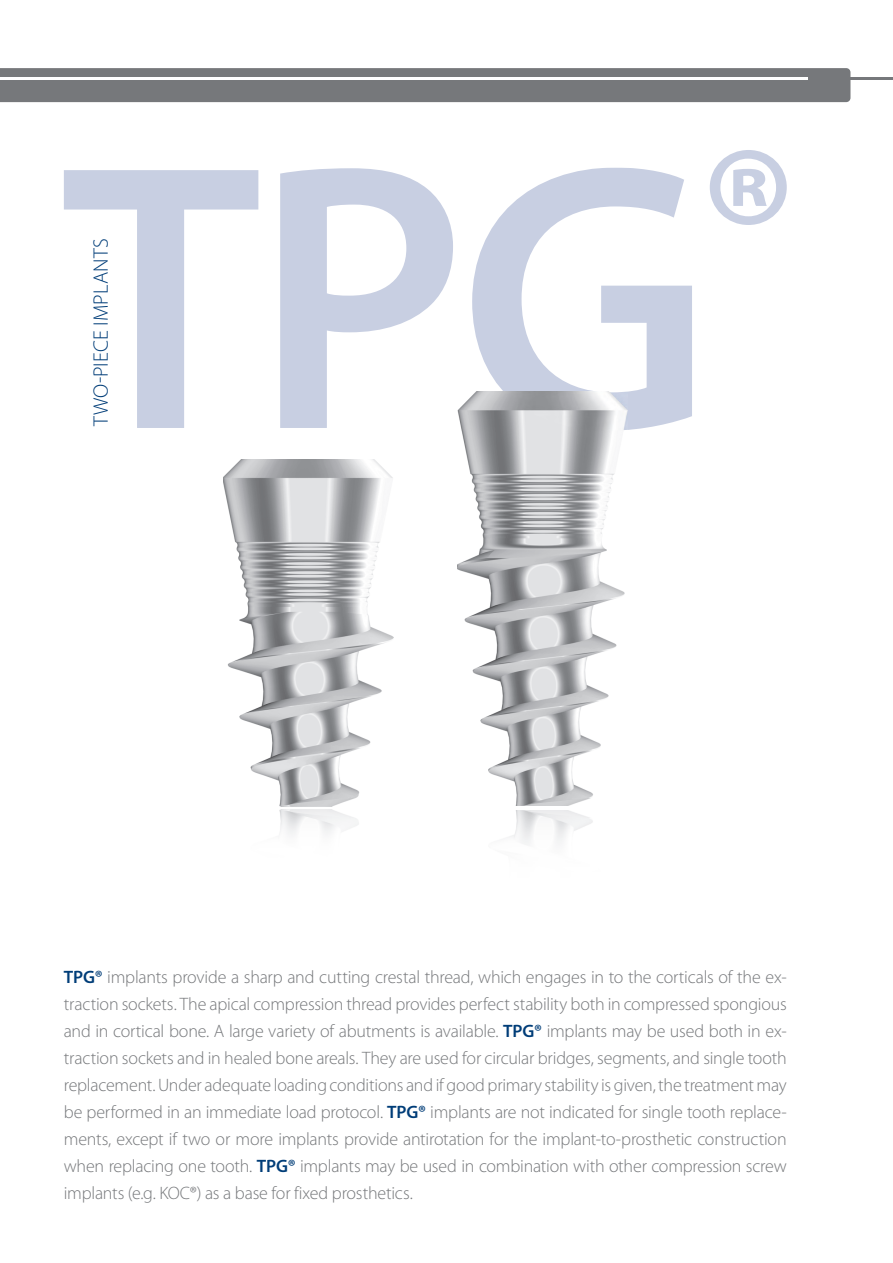
<style>
.page{position:relative;width:893px;height:1263px;background:#fff}
.page>*{position:absolute;margin:0;border:0;box-sizing:border-box;transform-origin:0 0}
.t1{font:600 382.5px "Myriad Pro";color:#c8cfe2}
.t2{font:300 21px "Myriad Pro";letter-spacing:.005em;color:#003d78}
.t3{font:300 18px/27px "Myriad Pro";letter-spacing:-.01em;color:#76787b;text-align:justify}
.s1{font-weight:600;color:#003d78}
</style>
<div class="page">
<hr style="left:0;top:78px;width:893px;height:2px;background:#76787b">
<div style="left:0;top:68px;width:850px;height:34px;background:#76787b"></div>
<hr style="left:0;top:78px;width:808px;height:2px;background:#fff">
<img style="left:223px;top:459px;width:170px;height:347px">
<img style="left:457px;top:391px;width:168px;height:415px">
<img style="left:502px;top:391px;width:125px;height:40px">
<img style="left:510px;top:810px;width:83px;height:35px">
<h1 class="t1" style="left:61px;top:154px;width:738px">TPG<sup>®</sup></h1>
<p class="t2" style="left:93px;top:426px;width:189px;rotate:-90deg">TWO-PIECE IMPLANTS</p>
<p class="t3" style="left:64px;top:965px;width:724px"><span class="s1">TPG®</span> implants provide a sharp and cutting crestal thread, which engages in to the corticals of the ex&shy;traction sockets. The apical compression thread provides perfect stability both in compressed spongious and in cortical bone. A large variety of abutments is available. <span class="s1">TPG®</span> implants may be used both in ex&shy;traction sockets and in healed bone areals. They are used for circular bridges, segments, and single tooth replacement. Under adequate loading conditions and if good primary stability is given, the treatment may be performed in an immediate load protocol. <span class="s1">TPG®</span> implants are not indicated for single tooth replace&shy;ments, except if two or more implants provide antirotation for the implant-to-prosthetic construction when replacing one tooth. <span class="s1">TPG®</span> implants may be used in combination with other compression screw implants (e.g. KOC®) as a base for fixed prosthetics.</p>
</div>
